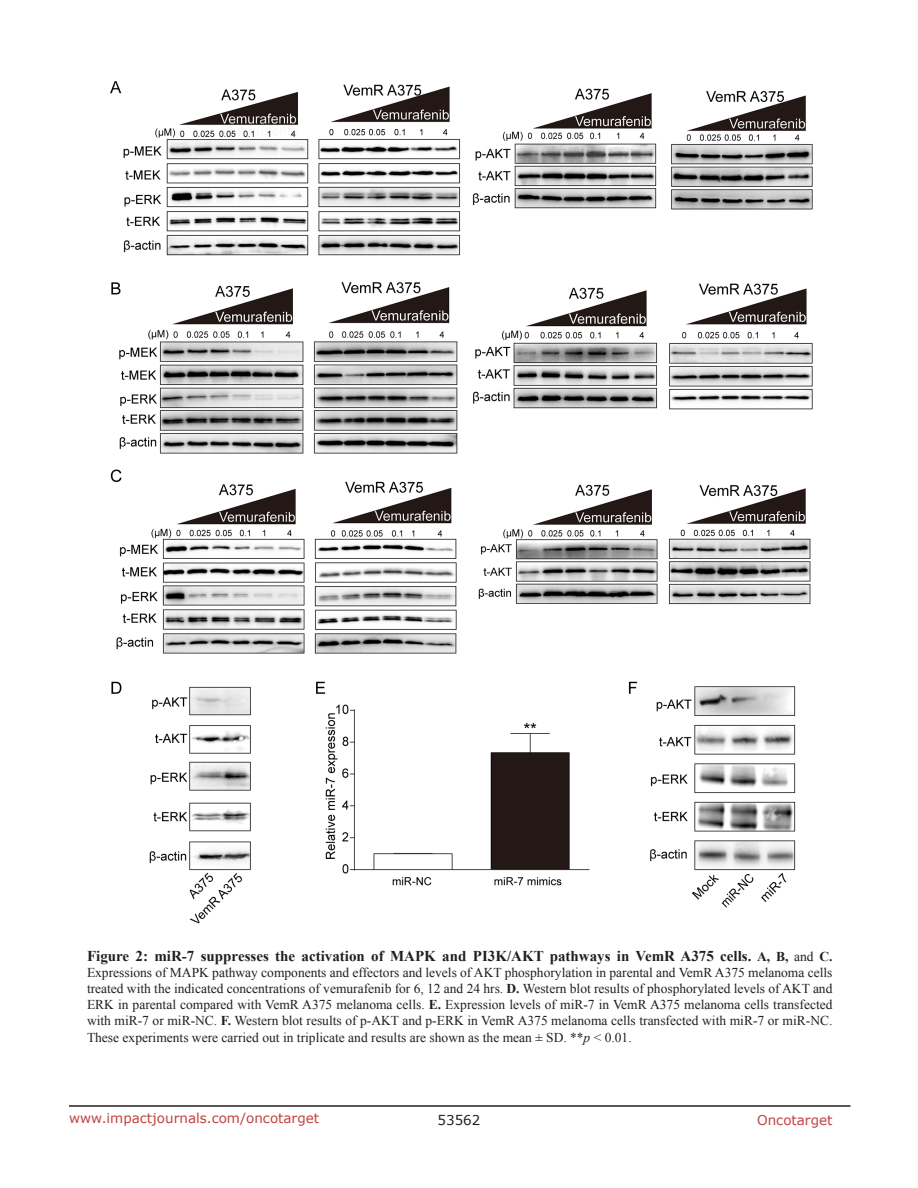
<style>
.page{position:relative;width:918px;height:1188px;background:#fff}
.page>*{position:absolute;margin:0;border:0;box-sizing:border-box;transform-origin:0 0}
.t1{font:700 15px "Times New Roman";color:#231f20}
.t2{font:13.5px/16.2px "Times New Roman";color:#231f20;text-align:justify}
.t3{font:13.5px "Verdana";color:#c24141}
.t4{font:13.5px "Verdana";color:#231f20}
.s1{font-size:13.5px}
.s2{font-weight:400;font-size:13.5px}
.s3{font-weight:700}
.s4{font-style:italic}
</style>
<div class="page">
<hr style="left:69px;top:1105px;width:781px;height:2px;background:#231f20">
<img style="left:110px;top:81px;width:703px;height:843px">
<p class="t1" style="left:87px;top:945px;width:747px">Figure 2: miR-7 suppresses the activation of MAPK and PI3K/AKT pathways in VemR A375 cells. <span class="s1">A, B,</span> <span class="s2">and</span> <span class="s1">C.</span></p>
<p class="t2" style="left:87px;top:964px;width:747px">Expressions of MAPK pathway components and effectors and levels of AKT phosphorylation in parental and VemR A375 melanoma cells treated with the indicated concentrations of vemurafenib for 6, 12 and 24 hrs. <span class="s3">D.</span> Western blot results of phosphorylated levels of AKT and ERK in parental compared with VemR A375 melanoma cells. <span class="s3">E.</span> Expression levels of miR-7 in VemR A375 melanoma cells transfected with miR-7 or miR-NC. <span class="s3">F.</span> Western blot results of p-AKT and p-ERK in VemR A375 melanoma cells transfected with miR-7 or miR-NC.<br>These experiments were carried out in triplicate and results are shown as the mean ± SD. **<span class="s4">p</span> &lt; 0.01.</p>
<p class="t3" style="left:69px;top:1109px;width:252px">www.impactjournals.com/oncotarget</p>
<p class="t4" style="left:438px;top:1111px;width:44px">53562</p>
<p class="t3" style="left:757px;top:1111px;width:77px">Oncotarget</p>
</div>
